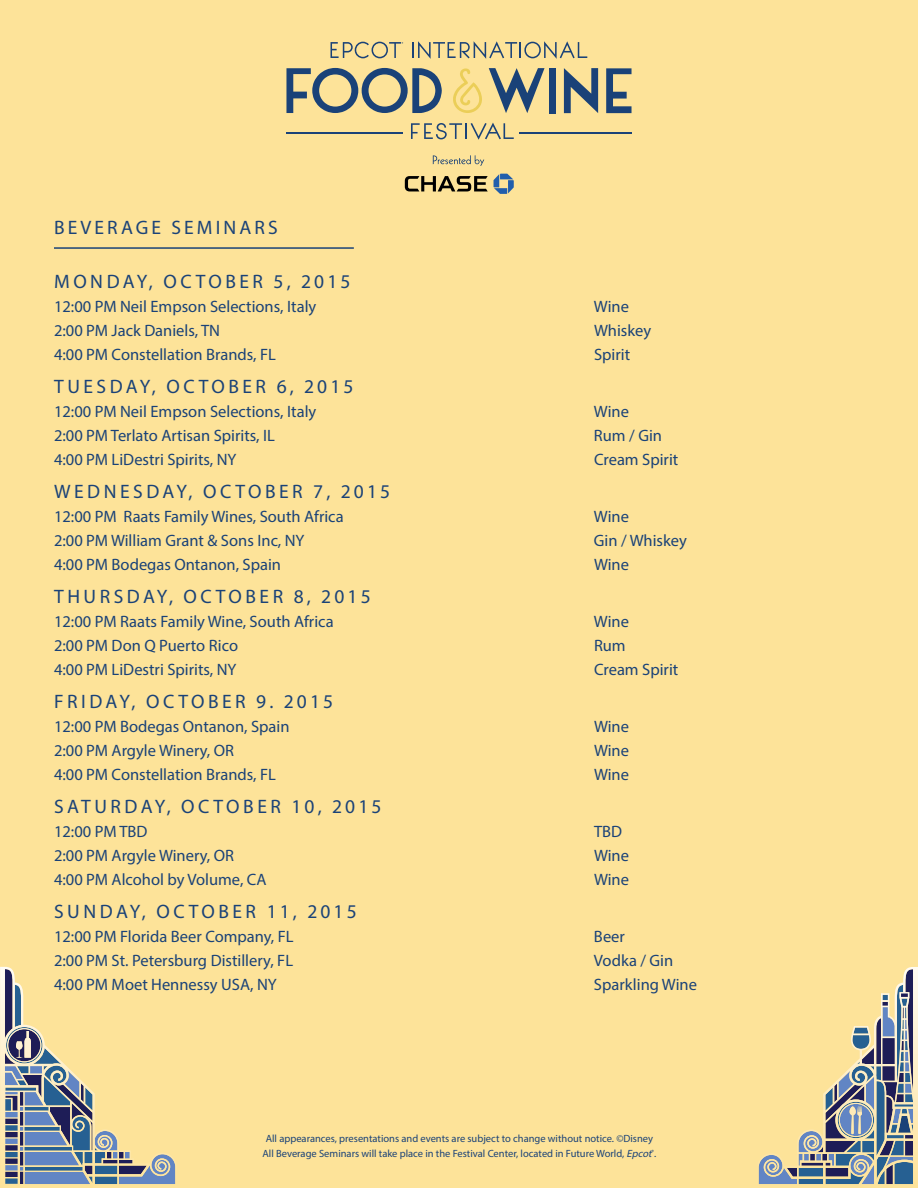
<style>
.page{position:relative;width:918px;height:1188px;background:#fde399}
.page>*{position:absolute;margin:0;border:0;box-sizing:border-box;transform-origin:0 0}
.t1{font:19.5px "Myriad Pro";letter-spacing:.18em;color:#1a4278}
.t2{font:19.5px "Myriad Pro";letter-spacing:.16em;color:#1a4278}
.t3{font:16.5px "Myriad Pro";color:#1a4278}
.t4{font:10.5px/15.3px "Myriad Pro";color:#1a4278;text-align:center}
.s1{font-style:italic}
</style>
<div class="page">
<svg style="left:433px;top:155px;width:51px;height:11px"></svg>
<hr style="left:519px;top:132px;width:113px;height:1px;background:#1a4278">
<svg style="left:286px;top:68px;width:156px;height:45px"></svg>
<svg style="left:489px;top:68px;width:56px;height:45px"></svg>
<div style="left:549px;top:68px;width:7px;height:45px;background:#1a4278"></div>
<svg style="left:564px;top:68px;width:34px;height:45px"></svg>
<svg style="left:606px;top:68px;width:26px;height:45px"></svg>
<svg style="left:453px;top:68px;width:29px;height:45px"></svg>
<svg style="left:412px;top:41px;width:175px;height:18px"></svg>
<svg style="left:331px;top:42px;width:72px;height:16px"></svg>
<svg style="left:411px;top:123px;width:103px;height:17px"></svg>
<hr style="left:286px;top:132px;width:117px;height:1px;background:#1a4278">
<svg style="left:494px;top:174px;width:20px;height:20px"></svg>
<svg style="left:405px;top:176px;width:83px;height:15px"></svg>
<hr style="left:54px;top:247px;width:300px;height:2px;background:#1a4278">
<svg style="left:0;top:967px;width:176px;height:217px"></svg>
<svg style="left:758px;top:967px;width:160px;height:217px"></svg>
<p class="t2" style="left:54px;top:215px;width:225px">BEVERAGE SEMINARS</p>
<p class="t1" style="left:54px;top:269px;width:298px">MONDAY, OCTOBER 5, 2015</p>
<p class="t3" style="left:54px;top:296px;width:264px">12:00 PM Neil Empson Selections, Italy</p>
<p class="t3" style="left:594px;top:296px;width:36px">Wine</p>
<p class="t3" style="left:54px;top:320px;width:168px">2:00 PM Jack Daniels, TN</p>
<p class="t3" style="left:594px;top:320px;width:59px">Whiskey</p>
<p class="t3" style="left:54px;top:344px;width:223px">4:00 PM Constellation Brands, FL</p>
<p class="t3" style="left:594px;top:344px;width:38px">Spirit</p>
<p class="t1" style="left:54px;top:374px;width:301px">TUESDAY, OCTOBER 6, 2015</p>
<p class="t3" style="left:54px;top:401px;width:264px">12:00 PM Neil Empson Selections, Italy</p>
<p class="t3" style="left:594px;top:401px;width:36px">Wine</p>
<p class="t3" style="left:54px;top:425px;width:222px">2:00 PM Terlato Artisan Spirits, IL</p>
<p class="t3" style="left:594px;top:425px;width:70px">Rum / Gin</p>
<p class="t3" style="left:54px;top:449px;width:184px">4:00 PM LiDestri Spirits, NY</p>
<p class="t3" style="left:594px;top:449px;width:86px">Cream Spirit</p>
<p class="t1" style="left:54px;top:479px;width:338px">WEDNESDAY, OCTOBER 7, 2015</p>
<p class="t3" style="left:54px;top:506px;width:291px">12:00 PM Raats Family Wines, South Africa</p>
<p class="t3" style="left:594px;top:506px;width:36px">Wine</p>
<p class="t3" style="left:54px;top:530px;width:252px">2:00 PM William Grant &amp; Sons Inc, NY</p>
<p class="t3" style="left:594px;top:530px;width:94px">Gin / Whiskey</p>
<p class="t3" style="left:54px;top:554px;width:229px">4:00 PM Bodegas Ontanon, Spain</p>
<p class="t3" style="left:594px;top:554px;width:36px">Wine</p>
<p class="t1" style="left:54px;top:584px;width:318px">THURSDAY, OCTOBER 8, 2015</p>
<p class="t3" style="left:54px;top:611px;width:281px">12:00 PM Raats Family Wine, South Africa</p>
<p class="t3" style="left:594px;top:611px;width:36px">Wine</p>
<p class="t3" style="left:54px;top:635px;width:186px">2:00 PM Don Q Puerto Rico</p>
<p class="t3" style="left:594px;top:635px;width:33px">Rum</p>
<p class="t3" style="left:54px;top:659px;width:184px">4:00 PM LiDestri Spirits, NY</p>
<p class="t3" style="left:594px;top:659px;width:86px">Cream Spirit</p>
<p class="t1" style="left:54px;top:689px;width:281px">FRIDAY, OCTOBER 9. 2015</p>
<p class="t3" style="left:54px;top:716px;width:237px">12:00 PM Bodegas Ontanon, Spain</p>
<p class="t3" style="left:594px;top:716px;width:36px">Wine</p>
<p class="t3" style="left:54px;top:740px;width:182px">2:00 PM Argyle Winery, OR</p>
<p class="t3" style="left:594px;top:740px;width:36px">Wine</p>
<p class="t3" style="left:54px;top:764px;width:223px">4:00 PM Constellation Brands, FL</p>
<p class="t3" style="left:594px;top:764px;width:36px">Wine</p>
<p class="t1" style="left:54px;top:794px;width:329px">SATURDAY, OCTOBER 10, 2015</p>
<p class="t3" style="left:54px;top:821px;width:95px">12:00 PM TBD</p>
<p class="t3" style="left:594px;top:821px;width:30px">TBD</p>
<p class="t3" style="left:54px;top:845px;width:182px">2:00 PM Argyle Winery, OR</p>
<p class="t3" style="left:594px;top:845px;width:36px">Wine</p>
<p class="t3" style="left:54px;top:869px;width:214px">4:00 PM Alcohol by Volume, CA</p>
<p class="t3" style="left:594px;top:869px;width:36px">Wine</p>
<p class="t1" style="left:54px;top:899px;width:304px">SUNDAY, OCTOBER 11, 2015</p>
<p class="t3" style="left:54px;top:926px;width:241px">12:00 PM Florida Beer Company, FL</p>
<p class="t3" style="left:594px;top:926px;width:32px">Beer</p>
<p class="t3" style="left:54px;top:950px;width:241px">2:00 PM St. Petersburg Distillery, FL</p>
<p class="t3" style="left:594px;top:950px;width:81px">Vodka / Gin</p>
<p class="t3" style="left:54px;top:974px;width:224px">4:00 PM Moet Hennessy USA, NY</p>
<p class="t3" style="left:594px;top:974px;width:104px">Sparkling Wine</p>
<p class="t4" style="left:263px;top:1131px;width:395px">All appearances, presentations and events are subject to change without notice. ©Disney<br>All Beverage Seminars will take place in the Festival Center, located in Future World, <span class="s1">Epcot</span><sup>®</sup>.</p>
</div>
